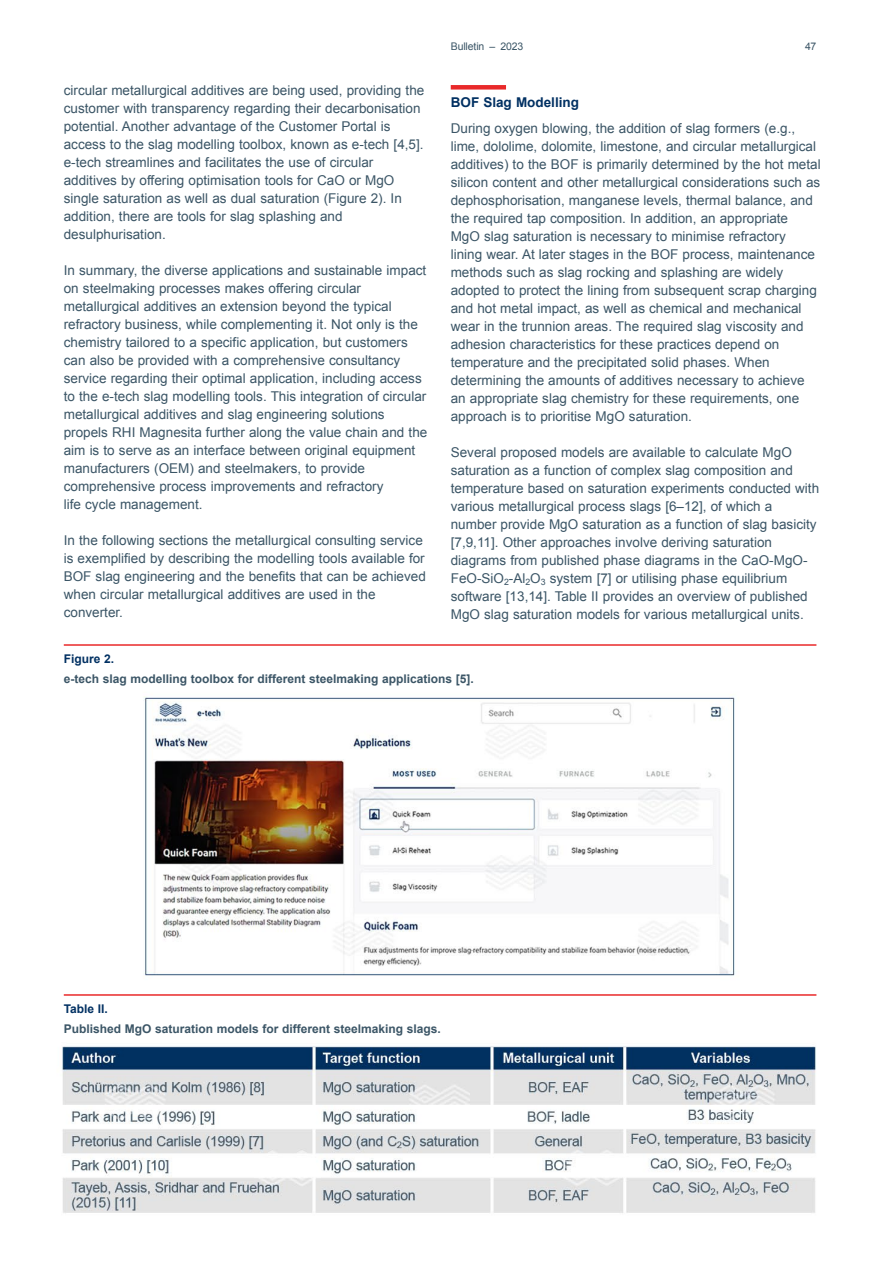
<style>
.page{position:relative;width:893px;height:1263px;background:#fff}
.page>*{position:absolute;margin:0;border:0;box-sizing:border-box;transform-origin:0 0}
.t1{font:13.5px/18px "Arial";color:#3b5566}
.t2{font:700 13.5px "Arial";color:#003062}
.t3{font:700 12px "Arial";color:#3b5566}
.t4{font:700 12px "Arial";color:#003062}
.t5{font:10.5px "Arial";letter-spacing:-.01em;color:#3b5566}
</style>
<div class="page">
<img style="left:61px;top:85px;width:756px;height:1128px">
<div style="left:451px;top:85px;width:55px;height:5px;background:#e9292a"></div>
<hr style="left:64px;top:994px;width:752px;height:2px;background:#e9292a">
<hr style="left:64px;top:644px;width:752px;height:2px;background:#e9292a">
<p class="t1" style="left:64px;top:81px;width:362px">circular metallurgical additives are being used, providing the customer with transparency regarding their decarbonisation potential. Another advantage of the Customer Portal is access to the slag modelling toolbox, known as e-tech [4,5]. e-tech streamlines and facilitates the use of circular additives by offering optimisation tools for CaO or MgO single saturation as well as dual saturation (Figure 2). In addition, there are tools for slag splashing and desulphurisation.</p>
<p class="t1" style="left:64px;top:261px;width:365px">In summary, the diverse applications and sustainable impact on steelmaking processes makes offering circular metallurgical additives an extension beyond the typical refractory business, while complementing it. Not only is the chemistry tailored to a specific application, but customers can also be provided with a comprehensive consultancy service regarding their optimal application, including access to the e-tech slag modelling tools. This integration of circular metallurgical additives and slag engineering solutions propels RHI Magnesita further along the value chain and the aim is to serve as an interface between original equipment manufacturers (OEM) and steelmakers, to provide comprehensive process improvements and refractory<br>life cycle management.</p>
<p class="t1" style="left:64px;top:531px;width:364px">In the following sections the metallurgical consulting service is exemplified by describing the modelling tools available for BOF slag engineering and the benefits that can be achieved when circular metallurgical additives are used in the converter.</p>
<p class="t5" style="left:451px;top:39px;width:74px">Bulletin – 2023</p>
<p class="t5" style="left:805px;top:39px;width:13px">47</p>
<p class="t2" style="left:451px;top:93px;width:130px">BOF Slag Modelling</p>
<p class="t1" style="left:451px;top:119px;width:371px">During oxygen blowing, the addition of slag formers (e.g., lime, dololime, dolomite, limestone, and circular metallurgical additives) to the BOF is primarily determined by the hot metal silicon content and other metallurgical considerations such as dephosphorisation, manganese levels, thermal balance, and the required tap composition. In addition, an appropriate MgO slag saturation is necessary to minimise refractory<br>lining wear. At later stages in the BOF process, maintenance methods such as slag rocking and splashing are widely adopted to protect the lining from subsequent scrap charging and hot metal impact, as well as chemical and mechanical wear in the trunnion areas. The required slag viscosity and adhesion characteristics for these practices depend on temperature and the precipitated solid phases. When determining the amounts of additives necessary to achieve an appropriate slag chemistry for these requirements, one approach is to prioritise MgO saturation.</p>
<p class="t1" style="left:451px;top:443px;width:370px">Several proposed models are available to calculate MgO saturation as a function of complex slag composition and temperature based on saturation experiments conducted with various metallurgical process slags [6–12], of which a number provide MgO saturation as a function of slag basicity [7,9,11]. Other approaches involve deriving saturation diagrams from published phase diagrams in the CaO-MgO-FeO-SiO<sub>2</sub>-Al<sub>2</sub>O<sub>3</sub> system [7] or utilising phase equilibrium software [13,14]. Table II provides an overview of published MgO slag saturation models for various metallurgical units.</p>
<p class="t4" style="left:64px;top:651px;width:52px">Figure 2.</p>
<p class="t3" style="left:64px;top:670px;width:412px">e-tech slag modelling toolbox for different steelmaking applications [5].</p>
<p class="t4" style="left:64px;top:1000px;width:46px">Table II.</p>
<p class="t3" style="left:64px;top:1020px;width:379px">Published MgO saturation models for different steelmaking slags.</p>
</div>
